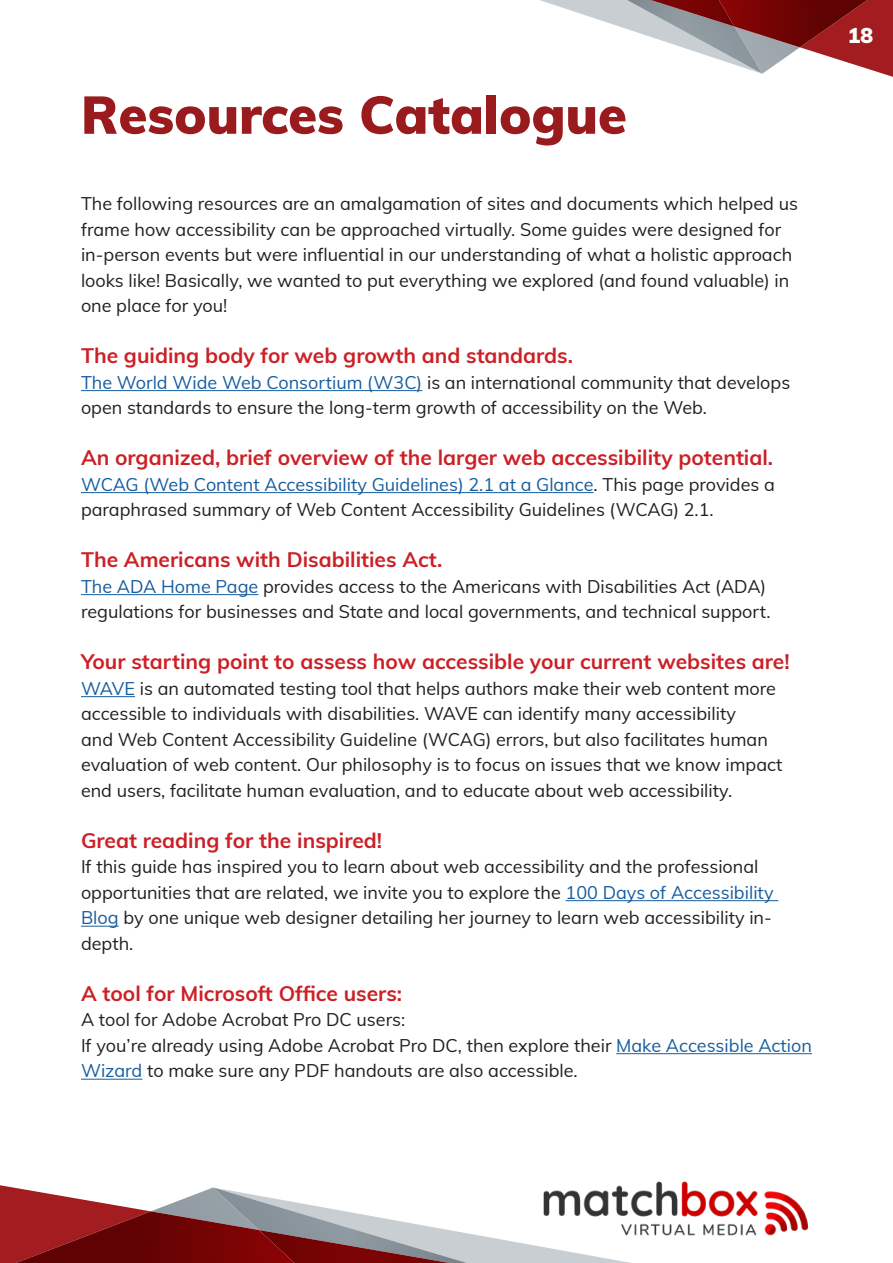
<style>
.page{position:relative;width:893px;height:1263px;background:#fff}
.page>*{position:absolute;margin:0;border:0;box-sizing:border-box;transform-origin:0 0}
.t1{font:900 52.5px "Muli";color:#991b1e}
.t2{font:700 21px "Muli";color:#cb2026}
.t3{font:900 21px "Muli";color:#fff}
.t4{font:18px/25.5px "Muli";color:#231f20}
.s1{color:#175d9e}
</style>
<div class="page">
<img style="left:656px;top:1181px;width:153px;height:55px">
<svg style="left:540px;top:0;width:353px;height:77px"></svg>
<img style="left:762px;top:0;width:131px;height:47px">
<img style="left:594px;top:0;width:168px;height:74px">
<img style="left:594px;top:0;width:140px;height:27px">
<svg style="left:0;top:1185px;width:671px;height:78px"></svg>
<img style="left:0;top:1211px;width:213px;height:52px">
<img style="left:213px;top:1187px;width:278px;height:76px">
<img style="left:259px;top:1230px;width:232px;height:33px">
<hr style="left:81px;top:390px;width:341px;height:1px;background:#175d9e">
<hr style="left:81px;top:492px;width:513px;height:1px;background:#175d9e">
<hr style="left:81px;top:594px;width:177px;height:1px;background:#175d9e">
<hr style="left:81px;top:696px;width:54px;height:1px;background:#175d9e">
<hr style="left:566px;top:900px;width:212px;height:1px;background:#175d9e">
<hr style="left:81px;top:926px;width:38px;height:1px;background:#175d9e">
<hr style="left:616px;top:1053px;width:196px;height:1px;background:#175d9e">
<hr style="left:81px;top:1079px;width:61px;height:1px;background:#175d9e">
<p class="t1" style="left:81px;top:77px;width:547px">Resources Catalogue</p>
<p class="t4" style="left:81px;top:190px;width:718px">The following resources are an amalgamation of sites and documents which helped us frame how accessibility can be approached virtually. Some guides were designed for in-person events but were influential in our understanding of what a holistic approach looks like! Basically, we wanted to put everything we explored (and found valuable) in one place for you!</p>
<p class="t2" style="left:81px;top:340px;width:493px">The guiding body for web growth and standards.</p>
<p class="t4" style="left:81px;top:369px;width:711px"><span class="s1">The World Wide Web Consortium (W3C)</span> is an international community that develops open standards to ensure the long-term growth of accessibility on the Web.</p>
<p class="t2" style="left:81px;top:442px;width:694px">An organized, brief overview of the larger web accessibility potential.</p>
<p class="t4" style="left:81px;top:471px;width:695px"><span class="s1">WCAG (Web Content Accessibility Guidelines) 2.1 at a Glance</span>. This page provides a paraphrased summary of Web Content Accessibility Guidelines (WCAG) 2.1.</p>
<p class="t2" style="left:81px;top:544px;width:363px">The Americans with Disabilities Act.</p>
<p class="t4" style="left:81px;top:573px;width:691px"><span class="s1">The ADA Home Page</span> provides access to the Americans with Disabilities Act (ADA) regulations for businesses and State and local governments, and technical support.</p>
<p class="t2" style="left:81px;top:646px;width:710px">Your starting point to assess how accessible your current websites are!</p>
<p class="t4" style="left:81px;top:675px;width:703px"><span class="s1">WAVE</span> is an automated testing tool that helps authors make their web content more accessible to individuals with disabilities. WAVE can identify many accessibility<br>and Web Content Accessibility Guideline (WCAG) errors, but also facilitates human evaluation of web content. Our philosophy is to focus on issues that we know impact end users, facilitate human evaluation, and to educate about web accessibility.</p>
<p class="t2" style="left:81px;top:825px;width:303px">Great reading for the inspired!</p>
<p class="t4" style="left:81px;top:853px;width:694px">If this guide has inspired you to learn about web accessibility and the professional opportunities that are related, we invite you to explore the <span class="s1">100 Days of Accessibility Blog</span> by one unique web designer detailing her journey to learn web accessibility in&shy;depth.</p>
<p class="t2" style="left:81px;top:978px;width:323px">A tool for Microsoft Office users:</p>
<p class="t4" style="left:81px;top:1006px;width:326px">A tool for Adobe Acrobat Pro DC users:</p>
<p class="t4" style="left:81px;top:1032px;width:732px">If you’re already using Adobe Acrobat Pro DC, then explore their <span class="s1">Make Accessible Action<br>Wizard</span> to make sure any PDF handouts are also accessible.</p>
<p class="t3" style="left:848px;top:20px;width:27px">18</p>
</div>
